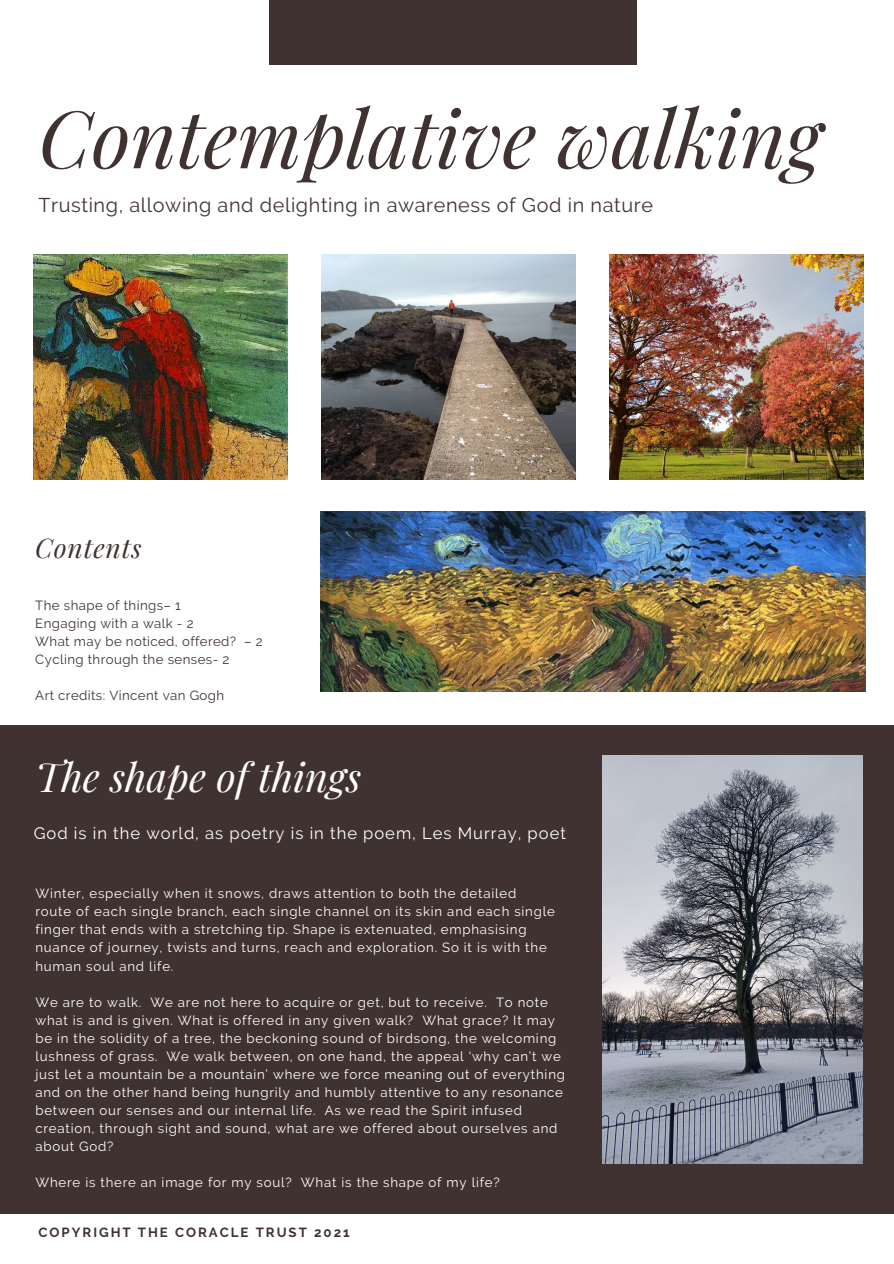
<style>
.page{position:relative;width:894px;height:1264px;background:#fff}
.page>*{position:absolute;margin:0;border:0;box-sizing:border-box;transform-origin:0 0}
.t1{font:italic 79.5px "Playfair Display";color:#403231}
.t2{font:italic 39.75px "Playfair Display";color:#fff}
.t3{font:italic 26.55px "Playfair Display";letter-spacing:.03em;color:#403231}
.t4{font:19.8px "Raleway";letter-spacing:.03em;color:#403231}
.t5{font:16.5px "Raleway";letter-spacing:.06em;color:#fff}
.t6{font:13.2px/18px "Raleway";letter-spacing:.06em;color:#fff}
.t7{font:13.2px "Raleway";letter-spacing:.03em;color:#403231}
.t8{font:700 13.2px "Raleway";letter-spacing:.15em;color:#403231}
</style>
<div class="page">
<div style="left:269px;top:0;width:367px;height:64px;background:#403231"></div>
<div style="left:0;top:725px;width:893px;height:488px;background:#403231"></div>
<img style="left:602px;top:756px;width:259px;height:407px">
<img style="left:34px;top:254px;width:253px;height:226px">
<img style="left:321px;top:254px;width:254px;height:226px">
<img style="left:609px;top:254px;width:253px;height:226px">
<img style="left:320px;top:511px;width:545px;height:180px">
<p class="t1" style="left:39px;top:82px;width:784px">Contemplative walking</p>
<p class="t4" style="left:39px;top:194px;width:615px">Trusting, allowing and delighting in awareness of God in nature</p>
<p class="t3" style="left:35px;top:529px;width:108px">Contents</p>
<p class="t7" style="left:35px;top:598px;width:147px">The shape of things– 1</p>
<p class="t7" style="left:35px;top:616px;width:160px">Engaging with a walk - 2</p>
<p class="t7" style="left:35px;top:634px;width:229px">What may be noticed, offered? – 2</p>
<p class="t7" style="left:35px;top:652px;width:195px">Cycling through the senses- 2</p>
<p class="t7" style="left:35px;top:688px;width:190px">Art credits: Vincent van Gogh</p>
<p class="t2" style="left:35px;top:749px;width:327px">The shape of things</p>
<p class="t5" style="left:34px;top:823px;width:533px">God is in the world, as poetry is in the poem, Les Murray, poet</p>
<p class="t6" style="left:35px;top:884px;width:482px">Winter, especially when it snows, draws attention to both the detailed</p>
<p class="t6" style="left:35px;top:902px;width:521px">route of each single branch, each single channel on its skin and each single finger that ends with a stretching tip. Shape is extenuated, emphasising nuance of journey, twists and turns, reach and exploration. So it is with the human soul and life.</p>
<p class="t6" style="left:35px;top:992px;width:531px">We are to walk. We are not here to acquire or get, but to receive. To note what is and is given. What is offered in any given walk? What grace? It may be in the solidity of a tree, the beckoning sound of birdsong, the welcoming lushness of grass. We walk between, on one hand, the appeal ‘why can’t we just let a mountain be a mountain’ where we force meaning out of everything and on the other hand being hungrily and humbly attentive to any resonance between our senses and our internal life. As we read the Spirit infused creation, through sight and sound, what are we offered about ourselves and about God?</p>
<p class="t6" style="left:35px;top:1173px;width:466px">Where is there an image for my soul? What is the shape of my life?</p>
<p class="t8" style="left:39px;top:1224px;width:312px">COPYRIGHT THE CORACLE TRUST 2021</p>
</div>
